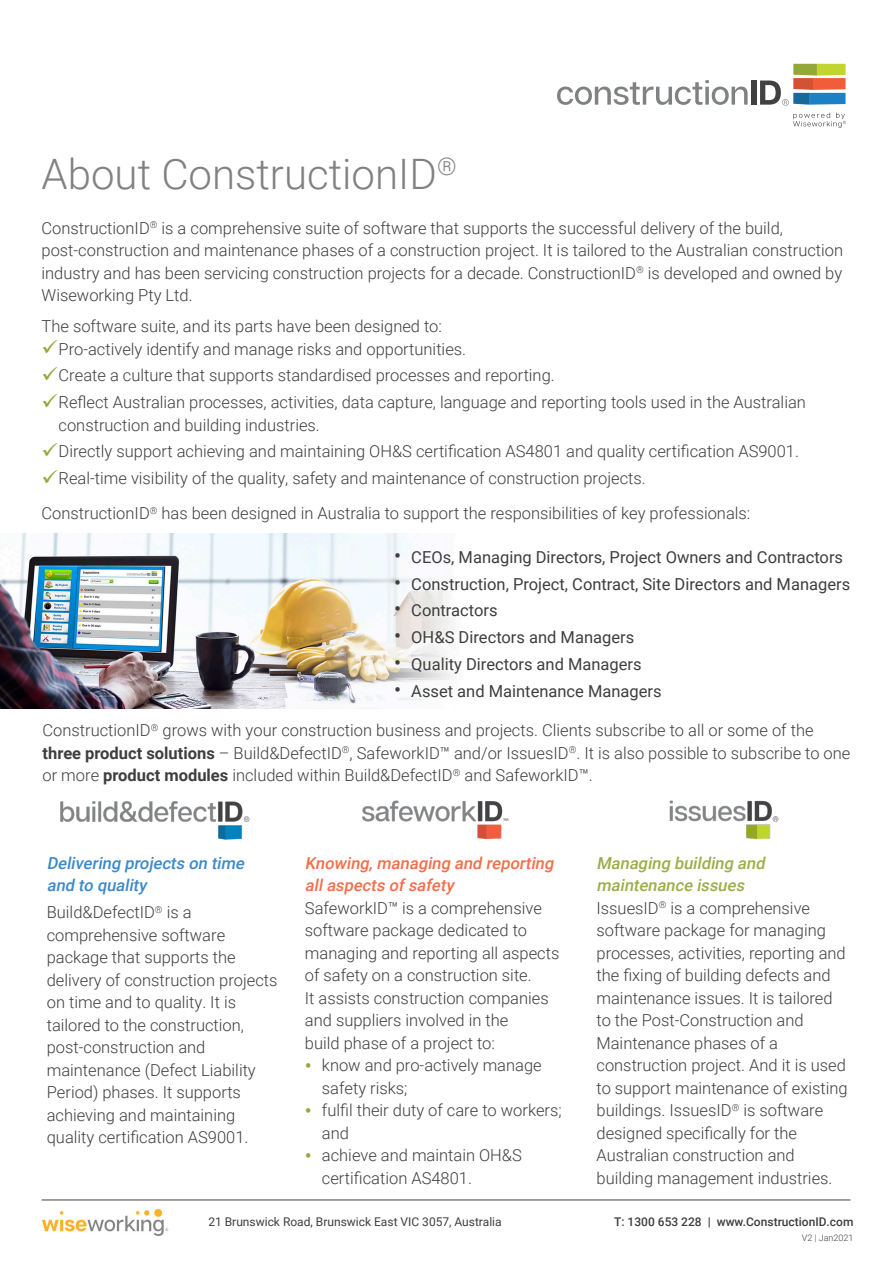
<style>
.page{position:relative;width:893px;height:1263px;background:#fff}
.page>*{position:absolute;margin:0;border:0;box-sizing:border-box;transform-origin:0 0}
.Heading_1{font:300 42px "Roboto";color:#808183}
.Body_text{font:300 16.5px/22.5px "Roboto";color:#3e3e3f}
.t1{font:16.5px "Roboto";color:#3e3e3f}
.Tagline{font:italic 500 16.5px/22.5px "Roboto";color:#f36e4a}
.Tagline-2{font:italic 500 16.5px "Roboto";color:#3d89c9}
.Tagline-3{font:italic 500 16.5px/22.5px "Roboto";color:#9dad48}
.t2{font:12px "Roboto";color:#3e3e3f}
.t3{font:500 12px "Roboto";color:#3e3e3f}
.t4{font:300 9px "Roboto";color:#3e3e3f}
.s1{font-size:21px}
.s2{font-weight:700}
.s3{font-weight:400;font-size:21px;color:#94a83a}
</style>
<div class="page">
<svg style="left:557px;top:80px;width:191px;height:25px"></svg>
<div style="left:751px;top:81px;width:5px;height:24px;background:#424142"></div>
<svg style="left:760px;top:64px;width:85px;height:42px"></svg>
<svg style="left:793px;top:113px;width:53px;height:15px"></svg>
<img style="left:60px;top:801px;width:190px;height:39px">
<img style="left:362px;top:800px;width:147px;height:40px">
<img style="left:669px;top:800px;width:110px;height:40px">
<img style="left:0;top:533px;width:452px;height:176px">
<hr style="left:42px;top:1199px;width:808px;height:2px;background:#808183">
<img style="left:41px;top:1208px;width:128px;height:28px">
<p class="Heading_1" style="left:42px;top:144px;width:417px">About ConstructionID<sup>®</sup></p>
<p class="Body_text" style="left:42px;top:216px;width:803px">ConstructionID<sup>®</sup> is a comprehensive suite of software that supports the successful delivery of the build, post-construction and maintenance phases of a construction project. It is tailored to the Australian construction industry and has been servicing construction projects for a decade. ConstructionID<sup>®</sup> is developed and owned by Wiseworking Pty Ltd.</p>
<p class="Body_text" style="left:42px;top:314px;width:402px">The software suite, and its parts have been designed to:</p>
<p class="Body_text" style="left:59px;top:337px;width:409px">Pro-actively identify and manage risks and opportunities.</p>
<p class="Body_text" style="left:59px;top:364px;width:498px">Create a culture that supports standardised processes and reporting.</p>
<p class="Body_text" style="left:59px;top:390px;width:749px">Reflect Australian processes, activities, data capture, language and reporting tools used in the Australian construction and building industries.</p>
<p class="Body_text" style="left:59px;top:440px;width:742px">Directly support achieving and maintaining OH&amp;S certification AS4801 and quality certification AS9001.</p>
<p class="Body_text" style="left:59px;top:466px;width:589px">Real-time visibility of the quality, safety and maintenance of construction projects.</p>
<p class="Body_text" style="left:42px;top:502px;width:710px">ConstructionID<sup>®</sup> has been designed in Australia to support the responsibilities of key professionals:</p>
<p class="t1" style="left:394px;top:545px;width:450px"><span class="s1">•</span> CEOs, Managing Directors, Project Owners and Contractors</p>
<p class="t1" style="left:394px;top:572px;width:457px"><span class="s1">•</span> Construction, Project, Contract, Site Directors and Managers</p>
<p class="t1" style="left:394px;top:599px;width:105px"><span class="s1">•</span> Contractors</p>
<p class="t1" style="left:394px;top:626px;width:241px"><span class="s1">•</span> OH&amp;S Directors and Managers</p>
<p class="t1" style="left:394px;top:652px;width:249px"><span class="s1">•</span> Quality Directors and Managers</p>
<p class="t1" style="left:394px;top:679px;width:269px"><span class="s1">•</span> Asset and Maintenance Managers</p>
<p class="Body_text" style="left:43px;top:719px;width:809px">ConstructionID<sup>®</sup> grows with your construction business and projects. Clients subscribe to all or some of the <span class="s2">three product solutions</span> – Build&amp;DefectID<sup>®</sup>, SafeworkID™ and/or IssuesID<sup>®</sup>. It is also possible to subscribe to one or more <span class="s2">product modules</span> included within Build&amp;DefectID<sup>®</sup> and SafeworkID™.</p>
<p class="Tagline-2" style="left:47px;top:851px;width:203px">Delivering projects on time</p>
<p class="Tagline-2" style="left:47px;top:874px;width:105px">and to quality</p>
<p class="Body_text" style="left:47px;top:900px;width:232px">Build&amp;DefectID<sup>®</sup> is a comprehensive software package that supports the delivery of construction projects on time and to quality. It is tailored to the construction, post-construction and maintenance (Defect Liability<br>Period) phases. It supports achieving and maintaining quality certification AS9001.</p>
<p class="Tagline" style="left:305px;top:851px;width:254px">Knowing,managing and reporting allaspects ofsafety</p>
<p class="Body_text" style="left:305px;top:896px;width:238px">SafeworkID™ is a comprehensive</p>
<p class="Body_text" style="left:305px;top:919px;width:224px">software package dedicated to</p>
<p class="Body_text" style="left:305px;top:941px;width:256px">managing and reporting all aspects of safety on a construction site.</p>
<p class="Body_text" style="left:305px;top:986px;width:245px">It assists construction companies</p>
<p class="Body_text" style="left:305px;top:1009px;width:205px">and suppliers involved in the</p>
<p class="Body_text" style="left:305px;top:1031px;width:191px">build phase of a project to:</p>
<p class="Body_text" style="left:322px;top:1054px;width:221px;text-indent:-17px"><span class="s3">•</span> know and pro-actively manage safety risks;</p>
<p class="Body_text" style="left:322px;top:1099px;width:241px;text-indent:-17px"><span class="s3">•</span> fulfil their duty of care to workers; and</p>
<p class="Body_text" style="left:322px;top:1144px;width:201px;text-indent:-17px"><span class="s3">•</span> achieve and maintain OH&amp;S certification AS4801.</p>
<p class="Tagline-3" style="left:596px;top:851px;width:173px">Managing building and maintenance issues</p>
<p class="Body_text" style="left:596px;top:896px;width:215px">IssuesID<sup>®</sup> is a comprehensive</p>
<p class="Body_text" style="left:596px;top:919px;width:231px">software package for managing</p>
<p class="Body_text" style="left:596px;top:941px;width:251px">processes, activities, reporting and</p>
<p class="Body_text" style="left:596px;top:964px;width:236px">the fixing of building defects and</p>
<p class="Body_text" style="left:596px;top:986px;width:253px">maintenance issues. It is tailored to the Post-Construction and<br>Maintenance phases of a construction project. And it is used to support maintenance of existing buildings. IssuesID<sup>®</sup> is software designed specifically for the<br>Australian construction and building management industries.</p>
<p class="t2" style="left:208px;top:1213px;width:295px">21 Brunswick Road, Brunswick East VIC 3057, Australia</p>
<p class="t3" style="left:614px;top:1213px;width:241px">T: 1300 653 228 | www.ConstructionID.com</p>
<p class="t4" style="left:802px;top:1232px;width:53px">V2 | Jan2021</p>
</div>
